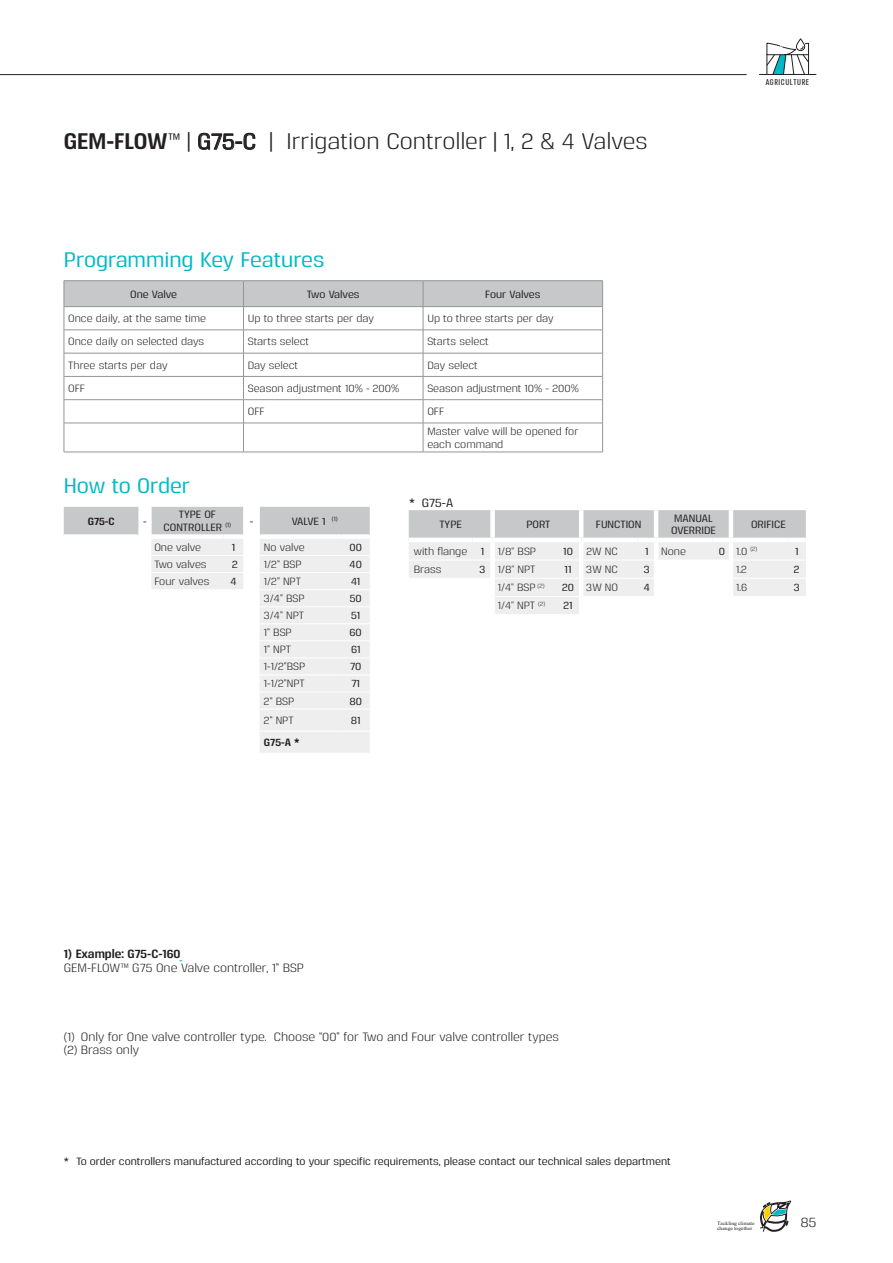
<style>
.page{position:relative;width:893px;height:1263px;background:#fff}
.page>*{position:absolute;margin:0;border:0;box-sizing:border-box;transform-origin:0 0}
.Head_Second_page{font:22.5px "Reznik";color:#231f20}
.Head{font:500 21px "Reznik";color:#00b9c5}
.t1{font:13.5px "Reznik";color:#231f20}
.HTW_text{font:12px "Reznik";color:#231f20}
.HTW_Example{font:700 12px "Reznik";color:#231f20}
.t2{font:500 12px "Reznik";color:#231f20}
.t3{font:10.5px/12.6px "Reznik";color:#231f20}
.t4{font:500 10.5px "Reznik";color:#231f20}
.t5{font:700 10.5px "Reznik";color:#231f20}
.t6{font:9.75px "Almoni Tzar DL4.0 AAA";letter-spacing:.055em;color:#231f20}
.t7{font:4.95px/4.7px "Alaska";color:#231f20;scale:1.12 1}
.s1{font-weight:700}
.s2{font-weight:500;font-size:18px}
.s3{font-weight:500}
</style>
<div class="page">
<svg style="left:760px;top:1201px;width:31px;height:30px"></svg>
<hr style="left:0;top:74px;width:746px;height:1px;background:#231f20">
<hr style="left:759px;top:74px;width:57px;height:1px;background:#231f20">
<svg style="left:766px;top:38px;width:44px;height:36px"></svg>
<svg style="left:409px;top:510px;width:397px;height:104px"></svg>
<div style="left:490px;top:510px;width:5px;height:28px;background:#fff"></div>
<hr style="left:579px;top:510px;width:4px;height:28px;background:#fff">
<div style="left:490px;top:542px;width:5px;height:18px;background:#fff"></div>
<hr style="left:579px;top:542px;width:4px;height:18px;background:#fff">
<div style="left:490px;top:560px;width:5px;height:18px;background:#fff"></div>
<hr style="left:579px;top:560px;width:4px;height:18px;background:#fff">
<div style="left:490px;top:578px;width:5px;height:18px;background:#fff"></div>
<hr style="left:579px;top:578px;width:4px;height:18px;background:#fff">
<div style="left:490px;top:596px;width:5px;height:19px;background:#fff"></div>
<hr style="left:579px;top:596px;width:4px;height:19px;background:#fff">
<hr style="left:654px;top:510px;width:4px;height:28px;background:#fff">
<hr style="left:729px;top:510px;width:4px;height:28px;background:#fff">
<hr style="left:654px;top:542px;width:4px;height:18px;background:#fff">
<hr style="left:729px;top:542px;width:4px;height:18px;background:#fff">
<hr style="left:654px;top:560px;width:4px;height:18px;background:#fff">
<hr style="left:729px;top:560px;width:4px;height:18px;background:#fff">
<hr style="left:654px;top:578px;width:4px;height:18px;background:#fff">
<hr style="left:729px;top:578px;width:4px;height:18px;background:#fff">
<hr style="left:654px;top:596px;width:4px;height:19px;background:#fff">
<hr style="left:729px;top:596px;width:4px;height:19px;background:#fff">
<hr style="left:409px;top:538px;width:64px;height:4px;background:#fff">
<hr style="left:473px;top:538px;width:20px;height:4px;background:#fff">
<hr style="left:493px;top:538px;width:62px;height:4px;background:#fff">
<hr style="left:555px;top:538px;width:26px;height:4px;background:#fff">
<hr style="left:581px;top:538px;width:56px;height:4px;background:#fff">
<hr style="left:637px;top:538px;width:19px;height:4px;background:#fff">
<hr style="left:656px;top:538px;width:57px;height:4px;background:#fff">
<hr style="left:713px;top:538px;width:18px;height:4px;background:#fff">
<hr style="left:731px;top:538px;width:57px;height:4px;background:#fff">
<hr style="left:788px;top:538px;width:18px;height:4px;background:#fff">
<hr style="left:64px;top:280px;width:179px;height:1px;background:#939598">
<hr style="left:243px;top:280px;width:180px;height:1px;background:#939598">
<hr style="left:423px;top:280px;width:180px;height:1px;background:#939598">
<svg style="left:64px;top:281px;width:539px;height:171px"></svg>
<hr style="left:64px;top:452px;width:179px;height:1px;background:#939598">
<hr style="left:243px;top:452px;width:180px;height:1px;background:#939598">
<hr style="left:423px;top:452px;width:180px;height:1px;background:#939598">
<svg style="left:64px;top:507px;width:306px;height:246px"></svg>
<div style="left:64px;top:534px;width:75px;height:5px;background:#fff"></div>
<div style="left:139px;top:534px;width:12px;height:5px;background:#fff"></div>
<div style="left:151px;top:534px;width:72px;height:5px;background:#fff"></div>
<div style="left:223px;top:534px;width:20px;height:5px;background:#fff"></div>
<div style="left:243px;top:534px;width:17px;height:5px;background:#fff"></div>
<div style="left:260px;top:534px;width:82px;height:5px;background:#fff"></div>
<div style="left:342px;top:534px;width:28px;height:5px;background:#fff"></div>
<p class="Head_Second_page" style="left:64px;top:126px;width:586px"><span class="s1">GEM-FLOW</span><span class="s2">™</span> | <span class="s3">G75-C</span> | Irrigation Controller | 1, 2 &amp; 4 Valves</p>
<p class="t6" style="left:766px;top:74px;width:45px">AGRICULTURE</p>
<p class="Head" style="left:64px;top:245px;width:262px">Programming Key Features</p>
<p class="t4" style="left:130px;top:287px;width:48px">One Valve</p>
<p class="t4" style="left:307px;top:287px;width:54px">Two Valves</p>
<p class="t4" style="left:485px;top:287px;width:57px">Four Valves</p>
<p class="t3" style="left:68px;top:312px;width:140px">Once daily, at the same time</p>
<p class="t3" style="left:248px;top:312px;width:128px">Up to three starts per day</p>
<p class="t3" style="left:427px;top:312px;width:128px">Up to three starts per day</p>
<p class="t3" style="left:68px;top:335px;width:138px">Once daily on selected days</p>
<p class="t3" style="left:248px;top:335px;width:63px">Starts select</p>
<p class="t3" style="left:427px;top:335px;width:63px">Starts select</p>
<p class="t3" style="left:68px;top:358px;width:101px">Three starts per day</p>
<p class="t3" style="left:248px;top:358px;width:52px">Day select</p>
<p class="t3" style="left:427px;top:358px;width:52px">Day select</p>
<p class="t3" style="left:68px;top:381px;width:18px">OFF</p>
<p class="t3" style="left:248px;top:381px;width:153px">Season adjustment 10% - 200%</p>
<p class="t3" style="left:427px;top:381px;width:153px">Season adjustment 10% - 200%</p>
<p class="t3" style="left:248px;top:405px;width:18px">OFF</p>
<p class="t3" style="left:427px;top:405px;width:18px">OFF</p>
<p class="t3" style="left:427px;top:424px;width:153px">Master valve will be opened for each command</p>
<p class="Head" style="left:64px;top:472px;width:128px">How to Order</p>
<p class="t5" style="left:88px;top:514px;width:28px">G75-C</p>
<p class="t4" style="left:143px;top:514px;width:5px">-</p>
<p class="t2" style="left:409px;top:494px;width:46px">* G75-A</p>
<p class="t4" style="left:179px;top:508px;width:39px">TYPE OF</p>
<p class="t4" style="left:164px;top:520px;width:69px">CONTROLLER <sup>(1)</sup></p>
<p class="t4" style="left:250px;top:514px;width:5px">-</p>
<p class="t4" style="left:292px;top:514px;width:47px">VALVE 1 <sup>(1)</sup></p>
<p class="t4" style="left:439px;top:517px;width:24px">TYPE</p>
<p class="t4" style="left:526px;top:517px;width:26px">PORT</p>
<p class="t4" style="left:596px;top:517px;width:47px">FUNCTION</p>
<p class="t4" style="left:674px;top:511px;width:40px">MANUAL</p>
<p class="t4" style="left:671px;top:523px;width:46px">OVERRIDE</p>
<p class="t4" style="left:751px;top:517px;width:36px">ORIFICE</p>
<p class="t3" style="left:154px;top:540px;width:48px">One valve</p>
<p class="t4" style="left:232px;top:540px;width:5px">1</p>
<p class="t3" style="left:264px;top:540px;width:42px">No valve</p>
<p class="t4" style="left:349px;top:540px;width:14px">00</p>
<p class="t3" style="left:154px;top:557px;width:54px">Two valves</p>
<p class="t4" style="left:232px;top:557px;width:7px">2</p>
<p class="t3" style="left:264px;top:557px;width:39px">1/2” BSP</p>
<p class="t4" style="left:350px;top:557px;width:14px">40</p>
<p class="t3" style="left:154px;top:574px;width:57px">Four valves</p>
<p class="t4" style="left:230px;top:574px;width:8px">4</p>
<p class="t3" style="left:264px;top:574px;width:39px">1/2” NPT</p>
<p class="t4" style="left:351px;top:574px;width:11px">41</p>
<p class="t3" style="left:264px;top:592px;width:42px">3/4” BSP</p>
<p class="t4" style="left:350px;top:591px;width:14px">50</p>
<p class="t3" style="left:264px;top:609px;width:42px">3/4” NPT</p>
<p class="t4" style="left:351px;top:609px;width:11px">51</p>
<p class="t3" style="left:264px;top:626px;width:29px">1” BSP</p>
<p class="t4" style="left:350px;top:626px;width:14px">60</p>
<p class="t3" style="left:264px;top:643px;width:29px">1” NPT</p>
<p class="t4" style="left:351px;top:643px;width:11px">61</p>
<p class="t3" style="left:264px;top:660px;width:43px">1-1/2”BSP</p>
<p class="t4" style="left:350px;top:660px;width:13px">70</p>
<p class="t3" style="left:264px;top:677px;width:42px">1-1/2”NPT</p>
<p class="t4" style="left:351px;top:677px;width:10px">71</p>
<p class="t3" style="left:264px;top:694px;width:32px">2” BSP</p>
<p class="t4" style="left:349px;top:694px;width:14px">80</p>
<p class="t3" style="left:264px;top:713px;width:31px">2” NPT</p>
<p class="t4" style="left:351px;top:713px;width:11px">81</p>
<p class="t5" style="left:264px;top:735px;width:37px">G75-A *</p>
<p class="t3" style="left:414px;top:544px;width:55px">with flange</p>
<p class="t4" style="left:481px;top:544px;width:5px">1</p>
<p class="t3" style="left:498px;top:544px;width:40px">1/8" BSP</p>
<p class="t4" style="left:563px;top:544px;width:11px">10</p>
<p class="t3" style="left:586px;top:544px;width:33px">2W NC</p>
<p class="t4" style="left:645px;top:544px;width:5px">1</p>
<p class="t3" style="left:661px;top:544px;width:26px">None</p>
<p class="t4" style="left:719px;top:544px;width:8px">0</p>
<p class="t3" style="left:736px;top:544px;width:23px">1.0 <sup>(2)</sup></p>
<p class="t4" style="left:795px;top:544px;width:5px">1</p>
<p class="t3" style="left:414px;top:562px;width:29px">Brass</p>
<p class="t4" style="left:480px;top:562px;width:7px">3</p>
<p class="t3" style="left:498px;top:562px;width:39px">1/8" NPT</p>
<p class="t4" style="left:565px;top:562px;width:8px">11</p>
<p class="t3" style="left:586px;top:562px;width:33px">3W NC</p>
<p class="t4" style="left:644px;top:562px;width:7px">3</p>
<p class="t3" style="left:736px;top:562px;width:12px">1.2</p>
<p class="t4" style="left:794px;top:562px;width:7px">2</p>
<p class="t3" style="left:498px;top:581px;width:48px">1/4" BSP <sup>(2)</sup></p>
<p class="t4" style="left:562px;top:581px;width:13px">20</p>
<p class="t3" style="left:586px;top:581px;width:33px">3W NO</p>
<p class="t4" style="left:644px;top:581px;width:8px">4</p>
<p class="t3" style="left:736px;top:581px;width:13px">1.6</p>
<p class="t4" style="left:794px;top:581px;width:7px">3</p>
<p class="t3" style="left:498px;top:599px;width:49px">1/4" NPT <sup>(2)</sup></p>
<p class="t4" style="left:563px;top:599px;width:11px">21</p>
<p class="HTW_Example" style="left:64px;top:946px;width:118px">1) Example: G75-C-160</p>
<p class="HTW_text" style="left:64px;top:959px;width:242px">GEM-FLOW™ G75 One Valve controller, 1” BSP</p>
<p class="HTW_text" style="left:64px;top:1029px;width:497px">(1) Only for One valve controller type. Choose “00” for Two and Four valve controller types</p>
<p class="HTW_text" style="left:64px;top:1042px;width:77px">(2) Brass only</p>
<p class="t4" style="left:64px;top:1154px;width:609px">* To order controllers manufactured according to your specific requirements, please contact our technical sales department</p>
<p class="t7" style="left:717px;top:1222px;width:35px">Tackling climate change together</p>
<p class="t1" style="left:800px;top:1213px;width:17px">85</p>
</div>
